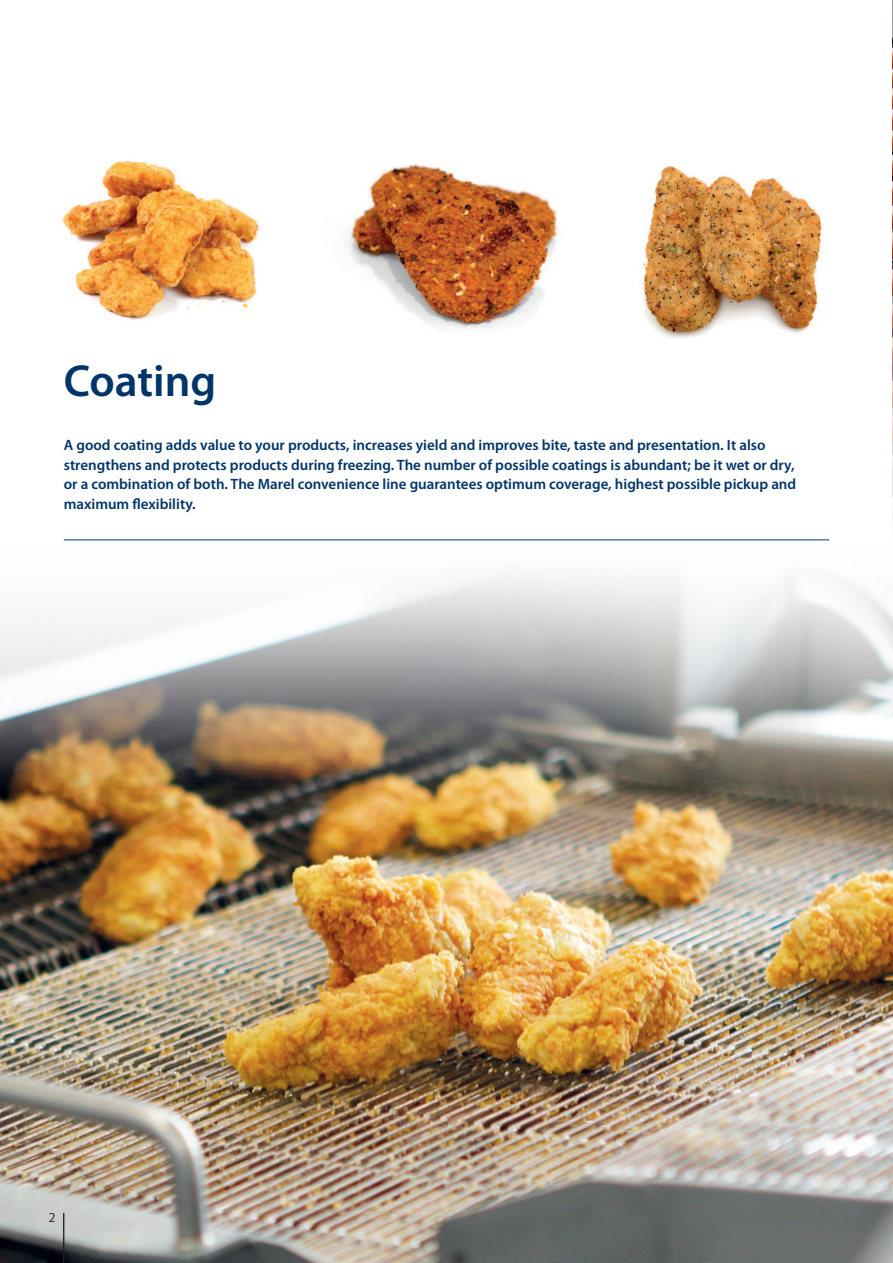
<style>
.page{position:relative;width:893px;height:1263px;background:#fff}
.page>*{position:absolute;margin:0;border:0;box-sizing:border-box;transform-origin:0 0}
.t1{font:600 45px "Myriad Pro";color:#013469}
.t2{font:600 15px/19.5px "Myriad Pro";color:#013469}
.t3{font:300 13.5px "Myriad Pro";color:#231f20}
</style>
<div class="page">
<img style="left:0;top:540px;width:893px;height:723px">
<hr style="left:63px;top:1213px;width:1px;height:50px;background:#231f20">
<hr style="left:64px;top:540px;width:765px;height:1px;background:#013469">
<img style="left:892px;top:1px;width:1px;height:575px">
<img style="left:346px;top:164px;width:212px;height:165px">
<img style="left:642px;top:166px;width:181px;height:173px">
<img style="left:62px;top:161px;width:198px;height:159px">
<h1 class="t1" style="left:64px;top:362px;width:154px">Coating</h1>
<p class="t2" style="left:64px;top:436px;width:734px">A good coating adds value to your products, increases yield and improves bite, taste and presentation. It also strengthens and protects products during freezing. The number of possible coatings is abundant; be it wet or dry, or a combination of both. The Marel convenience line guarantees optimum coverage, highest possible pickup and maximum lexibility.</p>
<p class="t3" style="left:49px;top:1209px;width:8px">2</p>
</div>
